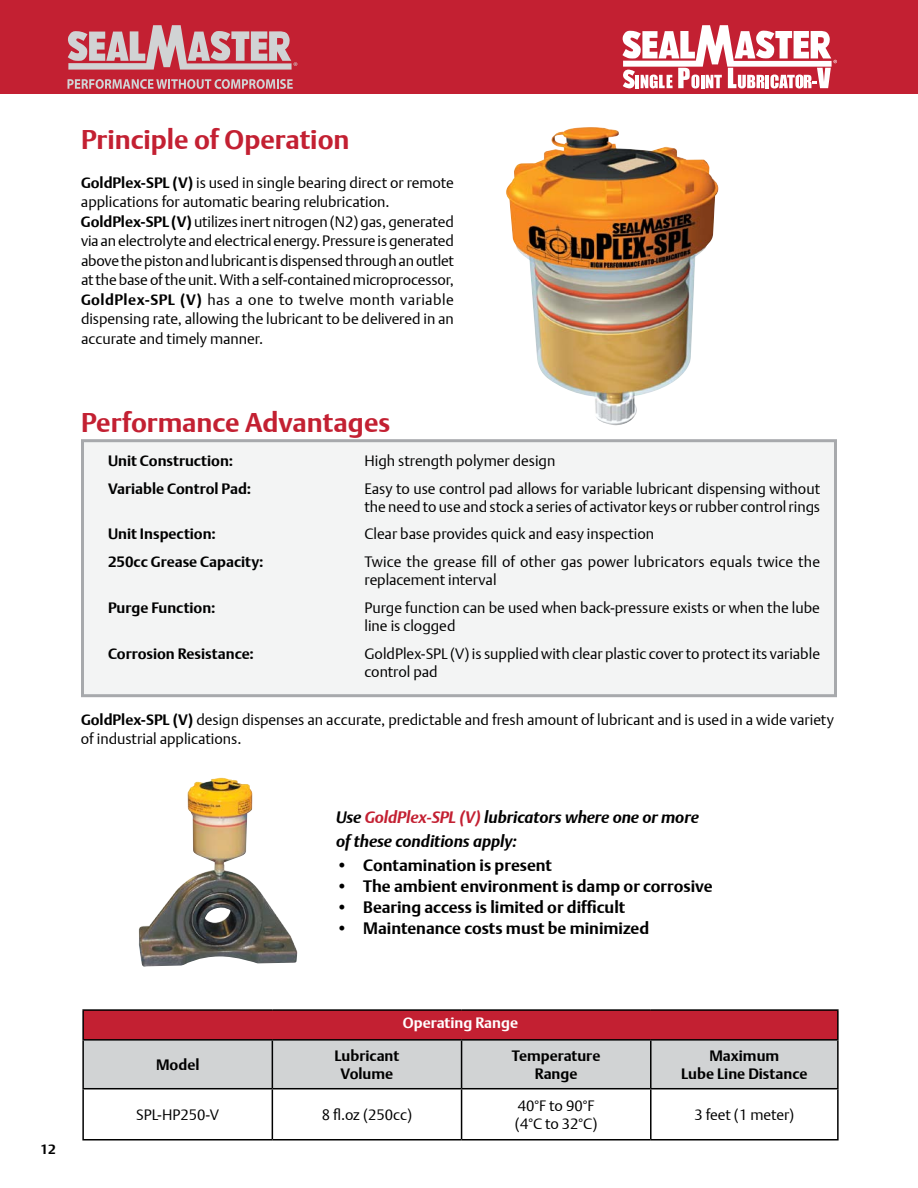
<style>
.page{position:relative;width:918px;height:1188px;background:#fff}
.page>*{position:absolute;margin:0;border:0;box-sizing:border-box;transform-origin:0 0}
.t1{font:700 27px "DTL Argo T";color:#c32032}
.t2{font:700 16.5px "DTL Argo T";color:#000}
.t3{font:italic 700 16.5px/24.2px "DTL Argo T";color:#000}
.t4{font:300 15px/19.5px "DTL Argo T";color:#000}
.t5{font:700 15px/18px "DTL Argo T";color:#000;text-align:center}
.t6{font:700 15px "DTL Argo T";color:#fff}
.t7{font:700 13.5px "DTL Argo T";color:#000}
.s1{font-weight:700}
.s2{color:#c32032}
</style>
<div class="page">
<div style="left:0;top:0;width:918px;height:94px;background:#c32032"></div>
<svg style="left:68px;top:25px;width:229px;height:45px"></svg>
<svg style="left:68px;top:79px;width:225px;height:10px"></svg>
<svg style="left:622px;top:25px;width:215px;height:64px"></svg>
<img style="left:139px;top:778px;width:158px;height:189px">
<img style="left:506px;top:127px;width:212px;height:299px">
<div style="left:81px;top:439px;width:756px;height:258px;background:#f3f4f4;border:3px solid #a7a9ac"></div>
<div style="left:83px;top:1010px;width:755px;height:30px;background:#c32032"></div>
<div style="left:84px;top:1041px;width:753px;height:47px;background:#d1d3d4"></div>
<hr style="left:82px;top:1009px;width:190px;height:2px;background:#000">
<hr style="left:82px;top:1011px;width:2px;height:28px;background:#000">
<hr style="left:272px;top:1009px;width:190px;height:2px;background:#000">
<hr style="left:462px;top:1009px;width:189px;height:2px;background:#000">
<hr style="left:651px;top:1009px;width:188px;height:2px;background:#000">
<hr style="left:837px;top:1011px;width:2px;height:28px;background:#000">
<hr style="left:82px;top:1039px;width:190px;height:2px;background:#000">
<hr style="left:82px;top:1041px;width:2px;height:47px;background:#000">
<hr style="left:272px;top:1039px;width:190px;height:2px;background:#000">
<hr style="left:272px;top:1041px;width:1px;height:47px;background:#000">
<hr style="left:462px;top:1039px;width:189px;height:2px;background:#000">
<hr style="left:461px;top:1041px;width:1px;height:47px;background:#000">
<hr style="left:651px;top:1039px;width:188px;height:2px;background:#000">
<hr style="left:650px;top:1041px;width:2px;height:47px;background:#000">
<hr style="left:837px;top:1041px;width:2px;height:47px;background:#000">
<hr style="left:82px;top:1088px;width:190px;height:1px;background:#000">
<hr style="left:82px;top:1089px;width:2px;height:50px;background:#000">
<hr style="left:272px;top:1088px;width:190px;height:1px;background:#000">
<hr style="left:272px;top:1089px;width:1px;height:50px;background:#000">
<hr style="left:462px;top:1088px;width:189px;height:1px;background:#000">
<hr style="left:461px;top:1089px;width:1px;height:50px;background:#000">
<hr style="left:651px;top:1088px;width:188px;height:1px;background:#000">
<hr style="left:650px;top:1089px;width:2px;height:50px;background:#000">
<hr style="left:837px;top:1089px;width:2px;height:50px;background:#000">
<hr style="left:82px;top:1139px;width:190px;height:2px;background:#000">
<hr style="left:272px;top:1139px;width:190px;height:2px;background:#000">
<hr style="left:462px;top:1139px;width:189px;height:2px;background:#000">
<hr style="left:651px;top:1139px;width:188px;height:2px;background:#000">
<h1 class="t1" style="left:81px;top:123px;width:270px">Principle of Operation</h1>
<p class="t4" style="left:81px;top:173px;width:375px"><span class="s1">GoldPlex-SPL (V)</span> is used in single bearing direct or remote applications for automatic bearing relubrication.<br><span class="s1">GoldPlex-SPL (V)</span> utilizes inert nitrogen (N2) gas, generated via an electrolyte and electrical energy. Pressure is generated above the piston and lubricant is dispensed through an outlet at the base of the unit. With a self-contained microprocessor, <span class="s1">GoldPlex-SPL (V)</span> has a one to twelve month variable dispensing rate, allowing the lubricant to be delivered in an accurate and timely manner.</p>
<h1 class="t1" style="left:81px;top:406px;width:311px">Performance Advantages</h1>
<p class="t5" style="left:108px;top:452px;width:127px">Unit Construction:</p>
<p class="t4" style="left:364px;top:451px;width:192px">High strength polymer design</p>
<p class="t5" style="left:108px;top:479px;width:145px">Variable Control Pad:</p>
<p class="t4" style="left:364px;top:479px;width:457px;line-height:18px">Easy to use control pad allows for variable lubricant dispensing without the need to use and stock a series of activator keys or rubber control rings</p>
<p class="t5" style="left:108px;top:525px;width:109px">Unit Inspection:</p>
<p class="t4" style="left:364px;top:524px;width:291px">Clear base provides quick and easy inspection</p>
<p class="t5" style="left:108px;top:553px;width:157px">250cc Grease Capacity:</p>
<p class="t4" style="left:364px;top:553px;width:457px;line-height:18px">Twice the grease fill of other gas power lubricators equals twice the replacement interval</p>
<p class="t5" style="left:108px;top:599px;width:109px">Purge Function:</p>
<p class="t4" style="left:365px;top:599px;width:457px;line-height:18px">Purge function can be used when back-pressure exists or when the lube line is clogged</p>
<p class="t5" style="left:108px;top:644px;width:147px">Corrosion Resistance:</p>
<p class="t4" style="left:364px;top:644px;width:457px;line-height:18px">GoldPlex-SPL (V) is supplied with clear plastic cover to protect its variable control pad</p>
<p class="t4" style="left:81px;top:710px;width:755px"><span class="s1">GoldPlex-SPL (V)</span> design dispenses an accurate, predictable and fresh amount of lubricant and is used in a wide variety of industrial applications.</p>
<p class="t3" style="left:336px;top:805px;width:364px">Use <span class="s2">GoldPlex-SPL (V)</span> lubricators where one or more of these conditions apply:</p>
<p class="t2" style="left:336px;top:856px;width:217px">• Contamination is present</p>
<p class="t2" style="left:336px;top:877px;width:378px">• The ambient environment is damp or corrosive</p>
<p class="t2" style="left:336px;top:898px;width:291px">• Bearing access is limited or difficult</p>
<p class="t2" style="left:336px;top:919px;width:315px">• Maintenance costs must be minimized</p>
<p class="t7" style="left:40px;top:1141px;width:17px">12</p>
<p class="t6" style="left:403px;top:1013px;width:117px">Operating Range</p>
<p class="t5" style="left:156px;top:1056px;width:45px">Model</p>
<p class="t5" style="left:335px;top:1047px;width:66px">Lubricant<br>Volume</p>
<p class="t5" style="left:512px;top:1047px;width:90px">Temperature<br>Range</p>
<p class="t5" style="left:681px;top:1047px;width:128px">Maximum<br>Lube Line Distance</p>
<p class="t4" style="left:136px;top:1105px;width:84px">SPL-HP250-V</p>
<p class="t4" style="left:322px;top:1105px;width:92px">8 fl.oz (250cc)</p>
<p class="t4" style="left:515px;top:1097px;width:84px;line-height:18px">40°F to 90°F (4°C to 32°C)</p>
<p class="t4" style="left:694px;top:1105px;width:101px">3 feet (1 meter)</p>
</div>
